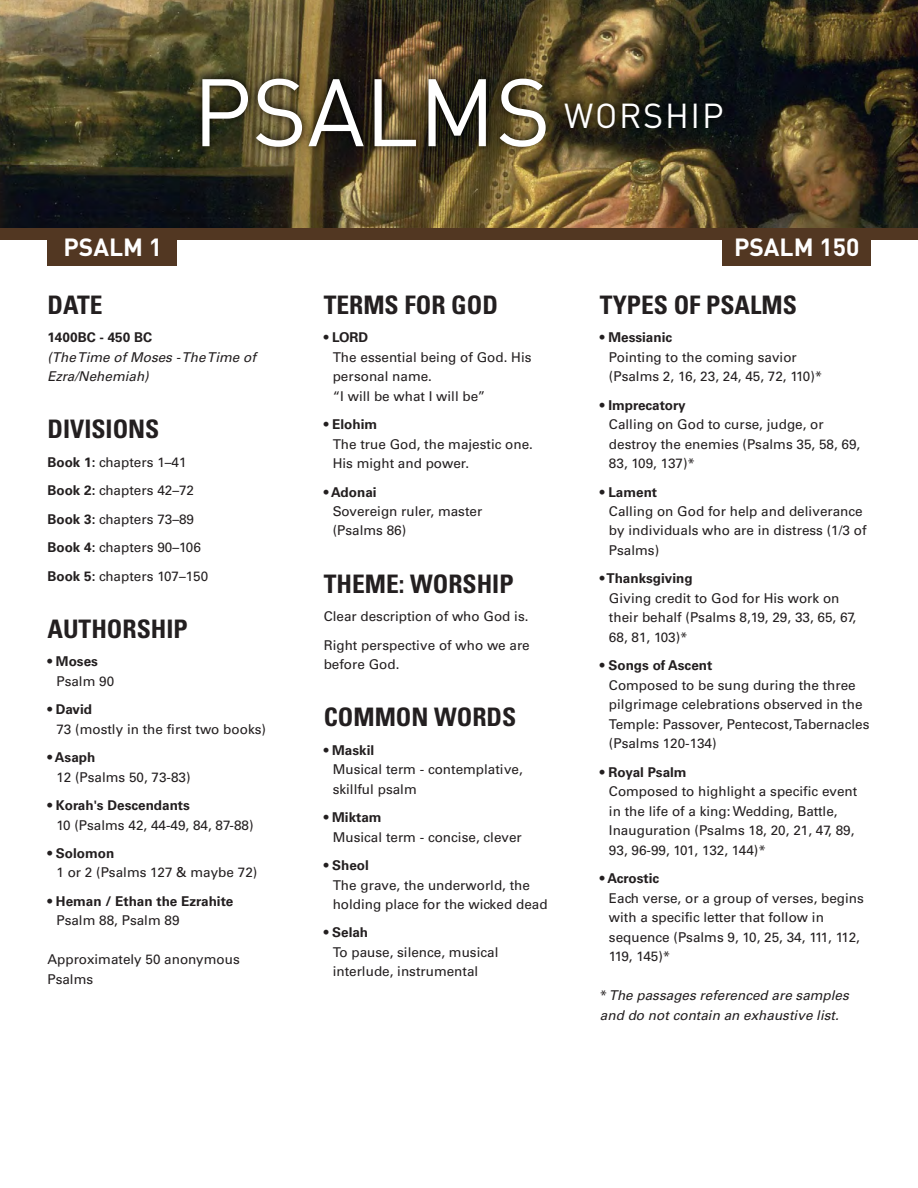
<style>
.page{position:relative;width:918px;height:1188px;background:#fff}
.page>*{position:absolute;margin:0;border:0;box-sizing:border-box;transform-origin:0 0}
.t1{font:94.2px "DIN";color:#fff}
.t2{font:34.2px "DIN";letter-spacing:.05em;color:#fff}
.t3{font:700 condensed 25.5px "Univers";color:#231f20}
.t4{font:700 24.6px "DIN";color:#fff}
.t5{font:13.5px/19.5px "Univers";color:#231f20}
.t6{font:700 13.5px "Univers";color:#231f20}
.t7{font:italic 13.5px/19.5px "Univers";color:#231f20}
.s1{font-style:normal}
.s2{font-weight:700}
</style>
<div class="page">
<img style="left:0;top:0;width:918px;height:228px">
<img style="left:179px;top:53px;width:561px;height:129px">
<div style="left:0;top:228px;width:918px;height:12px;background:#523722"></div>
<div style="left:47px;top:237px;width:130px;height:29px;background:#523722"></div>
<div style="left:722px;top:237px;width:149px;height:29px;background:#523722"></div>
<h1 class="t1" style="left:193px;top:53px;width:360px">PSALMS</h1>
<h2 class="t2" style="left:564px;top:95px;width:161px">WORSHIP</h2>
<h3 class="t4" style="left:63px;top:231px;width:100px">PSALM 1</h3>
<h3 class="t4" style="left:734px;top:231px;width:127px">PSALM 150</h3>
<h3 class="t3" style="left:600px;top:289px;width:198px">TYPES OF PSALMS</h3>
<p class="t6" style="left:600px;top:329px;width:74px">• Messianic</p>
<p class="t5" style="left:609px;top:347px;width:215px">Pointing to the coming savior (Psalms 2, 16, 23, 24, 45, 72, 110)*</p>
<p class="t6" style="left:600px;top:397px;width:87px">• Imprecatory</p>
<p class="t5" style="left:609px;top:415px;width:253px">Calling on God to curse, judge, or destroy the enemies (Psalms 35, 58, 69,<br>83, 109, 137)*</p>
<p class="t6" style="left:600px;top:484px;width:59px">• Lament</p>
<p class="t5" style="left:609px;top:502px;width:259px">Calling on God for help and deliverance by individuals who are in distress (1/3 of<br>Psalms)</p>
<p class="t6" style="left:600px;top:571px;width:94px">• Thanksgiving</p>
<p class="t5" style="left:609px;top:589px;width:249px">Giving credit to God for His work on their behalf (Psalms 8,19, 29, 33, 65, 67,<br>68, 81, 103)*</p>
<p class="t6" style="left:600px;top:658px;width:114px">• Songs of Ascent</p>
<p class="t5" style="left:609px;top:676px;width:262px">Composed to be sung during the three pilgrimage celebrations observed in the Temple: Passover, Pentecost, Tabernacles (Psalms 120-134)</p>
<p class="t6" style="left:600px;top:764px;width:88px">• Royal Psalm</p>
<p class="t5" style="left:609px;top:782px;width:250px">Composed to highlight a specific event in the life of a king: Wedding, Battle, Inauguration (Psalms 18, 20, 21, 47, 89, 93, 96-99, 101, 132, 144)*</p>
<p class="t6" style="left:600px;top:871px;width:61px">• Acrostic</p>
<p class="t5" style="left:609px;top:888px;width:256px">Each verse, or a group of verses, begins with a specific letter that follow in sequence (Psalms 9, 10, 25, 34, 111, 112,<br>119, 145)*</p>
<p class="t7" style="left:600px;top:986px;width:250px"><span class="s1">*</span> The passages referenced are samples and do not contain an exhaustive list.</p>
<h3 class="t3" style="left:324px;top:289px;width:176px">TERMS FOR GOD</h3>
<p class="t6" style="left:324px;top:329px;width:46px">• LORD</p>
<p class="t5" style="left:333px;top:347px;width:200px">The essential being of God. His personal name.<br>“I will be what I will be”</p>
<p class="t6" style="left:324px;top:416px;width:55px">• Elohim</p>
<p class="t5" style="left:333px;top:434px;width:202px">The true God, the majestic one.<br>His might and power.</p>
<p class="t6" style="left:324px;top:484px;width:54px">• Adonai</p>
<p class="t5" style="left:333px;top:502px;width:151px">Sovereign ruler, master (Psalms 86)</p>
<h3 class="t3" style="left:324px;top:568px;width:191px">THEME: WORSHIP</h3>
<p class="t5" style="left:324px;top:602px;width:208px;line-height:28.5px">Clear description of who God is.<br>Right perspective of who we are</p>
<p class="t5" style="left:324px;top:655px;width:77px">before God.</p>
<h3 class="t3" style="left:324px;top:701px;width:194px">COMMON WORDS</h3>
<p class="t6" style="left:324px;top:742px;width:52px">• Maskil</p>
<p class="t5" style="left:333px;top:760px;width:192px">Musical term - contemplative, skillful psalm</p>
<p class="t6" style="left:324px;top:809px;width:59px">• Miktam</p>
<p class="t5" style="left:333px;top:827px;width:191px">Musical term - concise, clever</p>
<p class="t6" style="left:324px;top:857px;width:47px">• Sheol</p>
<p class="t5" style="left:333px;top:875px;width:216px">The grave, the underworld, the holding place for the wicked dead</p>
<p class="t6" style="left:324px;top:925px;width:46px">• Selah</p>
<p class="t5" style="left:333px;top:943px;width:167px">To pause, silence, musical interlude, instrumental</p>
<h3 class="t3" style="left:47px;top:289px;width:57px">DATE</h3>
<p class="t6" style="left:47px;top:329px;width:106px">1400BC - 450 BC</p>
<p class="t7" style="left:47px;top:347px;width:210px">(The Time of Moses - The Time of<br>Ezra/Nehemiah)</p>
<h3 class="t3" style="left:47px;top:413px;width:113px">DIVISIONS</h3>
<p class="t5" style="left:47px;top:448px;width:162px;line-height:28.5px"><span class="s2">Book 1:</span> chapters 1–41<br><span class="s2">Book 2:</span> chapters 42–72<br><span class="s2">Book 3:</span> chapters 73–89<br><span class="s2">Book 4:</span> chapters 90–106<br><span class="s2">Book 5:</span> chapters 107–150</p>
<h3 class="t3" style="left:47px;top:613px;width:142px">AUTHORSHIP</h3>
<p class="t6" style="left:47px;top:653px;width:52px">• Moses</p>
<p class="t5" style="left:56px;top:671px;width:59px">Psalm 90</p>
<p class="t6" style="left:47px;top:701px;width:46px">• David</p>
<p class="t5" style="left:56px;top:719px;width:211px">73 (mostly in the first two books)</p>
<p class="t6" style="left:47px;top:749px;width:49px">• Asaph</p>
<p class="t5" style="left:56px;top:767px;width:136px">12 (Psalms 50, 73-83)</p>
<p class="t6" style="left:47px;top:797px;width:144px">• Korah's Descendants</p>
<p class="t5" style="left:56px;top:815px;width:199px">10 (Psalms 42, 44-49, 84, 87-88)</p>
<p class="t6" style="left:47px;top:845px;width:68px">• Solomon</p>
<p class="t5" style="left:56px;top:863px;width:202px">1 or 2 (Psalms 127 &amp; maybe 72)</p>
<p class="t6" style="left:47px;top:893px;width:187px">• Heman / Ethan the Ezrahite</p>
<p class="t5" style="left:56px;top:911px;width:125px">Psalm 88, Psalm 89</p>
<p class="t5" style="left:47px;top:950px;width:194px">Approximately 50 anonymous<br>Psalms</p>
</div>
